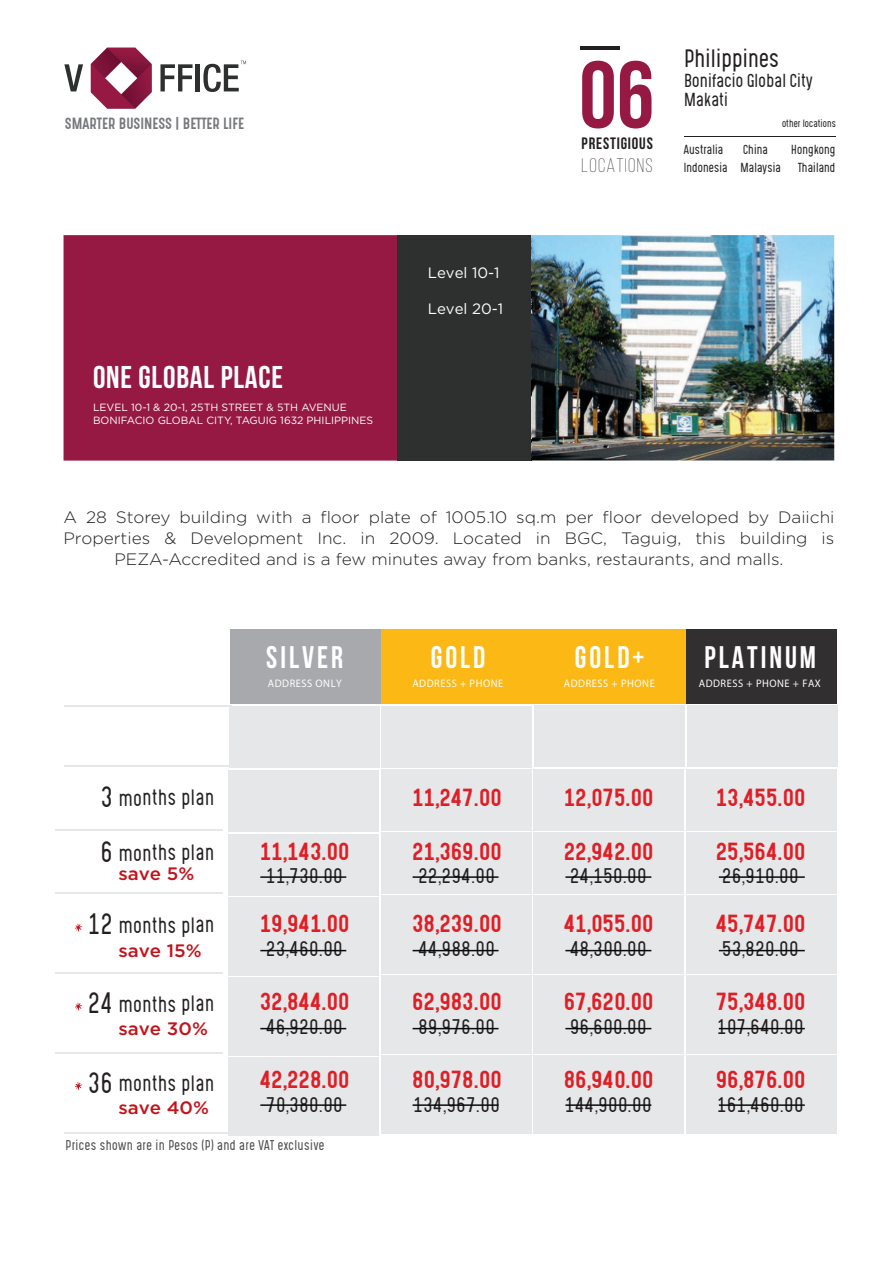
<style>
.page{position:relative;width:893px;height:1263px;background:#fff}
.page>*{position:absolute;margin:0;border:0;box-sizing:border-box;transform-origin:0 0}
.t1{font:700 94.65px "Bebas Neue";color:#951942}
.t2{font:700 31.5px "Bebas Neue";letter-spacing:.025em;color:#fff}
.t3{font:700 31.2px "Bebas Neue";letter-spacing:.1em;color:#fff;scale:.96 1}
.t4{font:300 21.3px "Gotcha Gothic";letter-spacing:-.025em;color:#231f20}
.t5{font:21px "Gotcha Gothic";color:#e01e25;scale:1.04 1}
.t6{font:300 19.5px "Bebas Neue";letter-spacing:.065em;color:#231f20}
.t7{font:300 18.75px "Gotcha Gothic";letter-spacing:-.01em;color:#231f20;scale:.96 1}
.t8{font:300 18px "Gotcha Gothic";color:#231f20;scale:1.04 1}
.t9{font:500 18px "Gotham";color:#c4121a;scale:1.04 1}
.t10{font:300 16.5px/21px "Gotham";color:#231f20;text-align:center;scale:1.04 1}
.t11{font:700 16.5px "Bebas Neue";letter-spacing:.05em;color:#231f20}
.t12{font:300 16.05px/19.5px "Gotcha Gothic";letter-spacing:-.025em;color:#231f20}
.t13{font:15px "Gotham";color:#fff}
.t14{font:13.8px "Gotcha Gothic";color:#76787b}
.t15{font:300 12px "Gotcha Gothic";color:#4b4c4d}
.t16{font:300 11.1px "Gotcha Gothic";letter-spacing:-.025em;color:#231f20}
.t17{font:500 10.95px "Helvetica Neue LT";letter-spacing:.05em;color:#fff;scale:.96 1}
.t18{font:10.5px/12.6px "Gotham";color:#fff}
.t19{font:300 9px "Gotcha Gothic";letter-spacing:-.025em;color:#231f20}
.s1{font-size:25.05px}
.s2{font-weight:300}
</style>
<div class="page">
<hr style="left:55px;top:829px;width:167px;height:2px;background:#e6e7e9">
<hr style="left:55px;top:892px;width:167px;height:2px;background:#e6e7e9">
<hr style="left:55px;top:972px;width:167px;height:2px;background:#e6e7e9">
<hr style="left:55px;top:1052px;width:167px;height:2px;background:#e6e7e9">
<hr style="left:64px;top:1132px;width:167px;height:2px;background:#e8e8e9">
<div style="left:231px;top:629px;width:151px;height:74px;background:#a8a9ad"></div>
<div style="left:536px;top:629px;width:151px;height:74px;background:#fcb814"></div>
<div style="left:382px;top:629px;width:154px;height:74px;background:#fcb814"></div>
<div style="left:686px;top:629px;width:151px;height:74px;background:#312f30"></div>
<div style="left:229px;top:770px;width:150px;height:62px;background:#e6e7e9"></div>
<div style="left:382px;top:769px;width:150px;height:62px;background:#e6e7e9"></div>
<div style="left:686px;top:769px;width:151px;height:62px;background:#e6e7e9"></div>
<div style="left:686px;top:832px;width:151px;height:62px;background:#e6e7e9"></div>
<div style="left:686px;top:896px;width:151px;height:78px;background:#e6e7e9"></div>
<div style="left:686px;top:976px;width:151px;height:78px;background:#e6e7e9"></div>
<div style="left:686px;top:1056px;width:151px;height:78px;background:#e6e7e9"></div>
<div style="left:687px;top:705px;width:150px;height:62px;background:#e6e7e9"></div>
<div style="left:533px;top:769px;width:151px;height:62px;background:#e6e7e9"></div>
<div style="left:229px;top:834px;width:150px;height:61px;background:#e6e7e9"></div>
<div style="left:382px;top:832px;width:150px;height:62px;background:#e6e7e9"></div>
<div style="left:533px;top:832px;width:151px;height:62px;background:#e6e7e9"></div>
<div style="left:229px;top:897px;width:150px;height:78px;background:#e6e7e9"></div>
<div style="left:382px;top:896px;width:150px;height:78px;background:#e6e7e9"></div>
<div style="left:533px;top:896px;width:151px;height:78px;background:#e6e7e9"></div>
<div style="left:229px;top:977px;width:150px;height:78px;background:#e6e7e9"></div>
<div style="left:382px;top:976px;width:150px;height:78px;background:#e6e7e9"></div>
<div style="left:533px;top:976px;width:151px;height:78px;background:#e6e7e9"></div>
<div style="left:229px;top:1057px;width:150px;height:78px;background:#e6e7e9"></div>
<div style="left:382px;top:1056px;width:150px;height:78px;background:#e6e7e9"></div>
<div style="left:533px;top:1056px;width:151px;height:78px;background:#e6e7e9"></div>
<div style="left:229px;top:706px;width:151px;height:62px;background:#e6e7e9"></div>
<div style="left:381px;top:706px;width:151px;height:62px;background:#e6e7e9"></div>
<div style="left:534px;top:705px;width:150px;height:62px;background:#e6e7e9"></div>
<hr style="left:64px;top:765px;width:167px;height:2px;background:#e6e7e9">
<hr style="left:64px;top:705px;width:167px;height:2px;background:#e6e7e9">
<svg style="left:75px;top:924px;width:7px;height:7px"></svg>
<svg style="left:75px;top:1082px;width:7px;height:8px"></svg>
<svg style="left:75px;top:1003px;width:7px;height:7px"></svg>
<hr style="left:580px;top:47px;width:40px;height:3px;background:#231f20">
<hr style="left:684px;top:136px;width:151px;height:1px;background:#231f20">
<svg style="left:160px;top:64px;width:33px;height:27px"></svg>
<div style="left:195px;top:64px;width:5px;height:27px;background:#2e2f2f"></div>
<svg style="left:91px;top:48px;width:61px;height:61px"></svg>
<svg style="left:64px;top:64px;width:19px;height:27px"></svg>
<svg style="left:203px;top:61px;width:43px;height:31px"></svg>
<div style="left:64px;top:235px;width:334px;height:226px;background:#961943"></div>
<div style="left:398px;top:235px;width:134px;height:226px;background:#2e2f2f"></div>
<img style="left:532px;top:235px;width:302px;height:225px">
<hr style="left:719px;top:1104px;width:86px;height:2px;background:#0a0c0a">
<hr style="left:565px;top:1104px;width:86px;height:2px;background:#0a0c0a">
<hr style="left:413px;top:1104px;width:85px;height:2px;background:#0a0c0a">
<hr style="left:260px;top:1104px;width:86px;height:2px;background:#0a0c0a">
<hr style="left:719px;top:1028px;width:86px;height:1px;background:#0a0c0a">
<hr style="left:565px;top:1028px;width:86px;height:1px;background:#0a0c0a">
<hr style="left:413px;top:1028px;width:85px;height:1px;background:#0a0c0a">
<hr style="left:260px;top:1028px;width:86px;height:1px;background:#0a0c0a">
<hr style="left:719px;top:950px;width:86px;height:1px;background:#0a0c0a">
<hr style="left:565px;top:950px;width:86px;height:1px;background:#0a0c0a">
<hr style="left:413px;top:950px;width:85px;height:1px;background:#0a0c0a">
<hr style="left:260px;top:950px;width:86px;height:1px;background:#0a0c0a">
<hr style="left:719px;top:876px;width:86px;height:2px;background:#0a0c0a">
<hr style="left:565px;top:876px;width:86px;height:2px;background:#0a0c0a">
<hr style="left:413px;top:876px;width:85px;height:2px;background:#0a0c0a">
<hr style="left:260px;top:876px;width:86px;height:2px;background:#0a0c0a">
<p class="t14" style="left:65px;top:113px;width:181px">SMARTER BUSINESS | BETTER LIFE</p>
<h2 class="t2" style="left:93px;top:360px;width:192px">ONE GLOBAL PLACE</h2>
<p class="t18" style="left:93px;top:401px;width:282px">LEVEL 10-1 &amp; 20-1, 25TH STREET &amp; 5TH AVENUE<br>BONIFACIO GLOBAL CITY, TAGUIG 1632 PHILIPPINES</p>
<p class="t13" style="left:428px;top:264px;width:73px">Level 10-1</p>
<p class="t13" style="left:428px;top:300px;width:77px">Level 20-1</p>
<h1 class="t1" style="left:579px;top:43px;width:77px">06</h1>
<p class="t11" style="left:582px;top:134px;width:73px">PRESTIGIOUS</p>
<p class="t6" style="left:582px;top:155px;width:73px">LOCATIONS</p>
<p class="t4" style="left:684px;top:42px;width:97px">Philippines</p>
<p class="t12" style="left:684px;top:70px;width:131px">Bonifacio Global City<br>Makati</p>
<p class="t16" style="left:684px;top:141px;width:41px">Australia</p>
<p class="t16" style="left:743px;top:141px;width:27px">China</p>
<p class="t16" style="left:791px;top:141px;width:46px">Hongkong</p>
<p class="t16" style="left:684px;top:158px;width:99px">Indonesia Malaysia</p>
<p class="t16" style="left:798px;top:158px;width:39px">Thailand</p>
<p class="t19" style="left:782px;top:116px;width:56px">other locations</p>
<p class="t10" style="left:64px;top:506px;width:743px">A 28 Storey building with a floor plate of 1005.10 sq.m per floor developed by Daiichi<br>Properties &amp; Development Inc. in 2009. Located in BGC, Taguig, this building is<br>PEZA-Accredited and is a few minutes away from banks, restaurants, and malls.</p>
<p class="t7" style="left:101px;top:783px;width:120px"><span class="s1">3</span> months plan</p>
<p class="t7" style="left:101px;top:838px;width:120px"><span class="s1">6</span> months plan</p>
<p class="t9" style="left:118px;top:863px;width:75px">save 5%</p>
<p class="t7" style="left:88px;top:910px;width:133px"><span class="s1">12</span> months plan</p>
<p class="t9" style="left:118px;top:940px;width:82px">save 15%</p>
<p class="t7" style="left:88px;top:989px;width:133px"><span class="s1">24</span> months plan</p>
<p class="t9" style="left:118px;top:1018px;width:88px">save 30%</p>
<p class="t7" style="left:88px;top:1069px;width:133px"><span class="s1">36</span> months plan</p>
<p class="t9" style="left:118px;top:1097px;width:89px">save 40%</p>
<h3 class="t3" style="left:266px;top:640px;width:82px">SILVER</h3>
<p class="t17" style="left:268px;top:677px;width:79px">ADDRESS ONLY</p>
<p class="t5" style="left:260px;top:836px;width:88px">11,143.00</p>
<p class="t8" style="left:266px;top:861px;width:75px">11,730.00</p>
<p class="t5" style="left:260px;top:908px;width:88px">19,941.00</p>
<p class="t8" style="left:266px;top:935px;width:75px">23,460.00</p>
<p class="t5" style="left:260px;top:986px;width:88px">32,844.00</p>
<p class="t8" style="left:266px;top:1013px;width:75px">46,920.00</p>
<p class="t5" style="left:260px;top:1064px;width:88px">42,228.00</p>
<p class="t8" style="left:266px;top:1091px;width:75px">70,380.00</p>
<p class="t15" style="left:65px;top:1135px;width:261px">Prices shown are in Pesos (P) and are VAT exclusive</p>
<h3 class="t3" style="left:431px;top:640px;width:59px">GOLD</h3>
<h3 class="t3" style="left:705px;top:640px;width:118px">PLATINUM</h3>
<p class="t17" style="left:412px;top:677px;width:96px">ADDRESS <span class="s2">+</span> PHONE</p>
<p class="t17" style="left:699px;top:677px;width:129px">ADDRESS <span class="s2">+</span> PHONE <span class="s2">+</span> FAX</p>
<h3 class="t3" style="left:575px;top:640px;width:74px">GOLD+</h3>
<p class="t17" style="left:564px;top:677px;width:96px">ADDRESS <span class="s2">+</span> PHONE</p>
<p class="t5" style="left:412px;top:782px;width:88px">11,247.00</p>
<p class="t5" style="left:564px;top:782px;width:88px">12,075.00</p>
<p class="t5" style="left:716px;top:782px;width:88px">13,455.00</p>
<p class="t5" style="left:412px;top:836px;width:88px">21,369.00</p>
<p class="t8" style="left:418px;top:861px;width:75px">22,294.00</p>
<p class="t5" style="left:412px;top:908px;width:88px">38,239.00</p>
<p class="t8" style="left:418px;top:935px;width:75px">44,988.00</p>
<p class="t5" style="left:412px;top:986px;width:88px">62,983.00</p>
<p class="t8" style="left:418px;top:1013px;width:75px">89,976.00</p>
<p class="t5" style="left:412px;top:1064px;width:88px">80,978.00</p>
<p class="t8" style="left:414px;top:1091px;width:85px">134,967.00</p>
<p class="t5" style="left:564px;top:836px;width:88px">22,942.00</p>
<p class="t8" style="left:570px;top:861px;width:75px">24,150.00</p>
<p class="t5" style="left:564px;top:908px;width:88px">41,055.00</p>
<p class="t8" style="left:570px;top:935px;width:75px">48,300.00</p>
<p class="t5" style="left:564px;top:986px;width:88px">67,620.00</p>
<p class="t8" style="left:570px;top:1013px;width:75px">96,600.00</p>
<p class="t5" style="left:564px;top:1064px;width:88px">86,940.00</p>
<p class="t8" style="left:565px;top:1091px;width:85px">144,900.00</p>
<p class="t5" style="left:716px;top:836px;width:88px">25,564.00</p>
<p class="t8" style="left:722px;top:861px;width:75px">26,910.00</p>
<p class="t5" style="left:716px;top:908px;width:88px">45,747.00</p>
<p class="t8" style="left:722px;top:935px;width:75px">53,820.00</p>
<p class="t5" style="left:716px;top:986px;width:88px">75,348.00</p>
<p class="t8" style="left:717px;top:1013px;width:85px">107,640.00</p>
<p class="t5" style="left:716px;top:1064px;width:88px">96,876.00</p>
<p class="t8" style="left:717px;top:1091px;width:85px">161,460.00</p>
</div>
